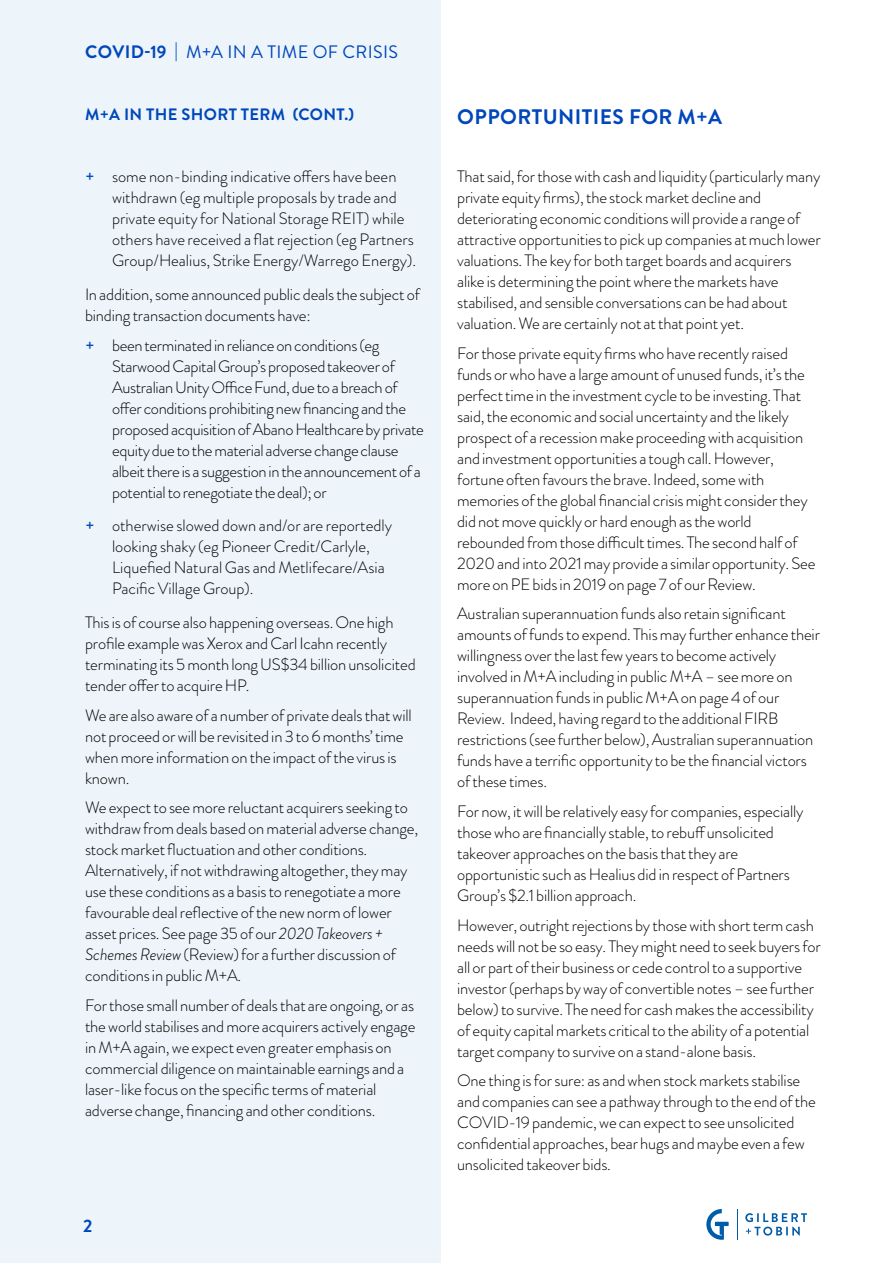
<style>
.page{position:relative;width:893px;height:1263px;background:#fff}
.page>*{position:absolute;margin:0;border:0;box-sizing:border-box;transform-origin:0 0}
.t1{font:700 21px "Brandon Grotesque";letter-spacing:.02em;color:#0047bb}
.t2{font:18px "Brandon Grotesque";letter-spacing:.02em;color:#0047bb}
.t3{font:700 18px "Brandon Grotesque";color:#0047bb}
.t4{font:300 16.5px/21px "Brandon Grotesque";letter-spacing:-.01em;color:#000}
.t5{font:700 16.5px "Brandon Grotesque";letter-spacing:.02em;color:#0047bb}
.s1{font-weight:700}
.s2{font-weight:500;color:#0047bb}
.s3{font-style:italic}
</style>
<div class="page">
<hr style="left:892px;top:0;width:1px;height:1263px;background:#091a2e">
<div style="left:0;top:0;width:440px;height:1263px;background:#edf5fa"></div>
<svg style="left:745px;top:1213px;width:62px;height:22px"></svg>
<svg style="left:706px;top:1209px;width:23px;height:31px"></svg>
<hr style="left:737px;top:1209px;width:1px;height:31px;background:#005baa">
<p class="t2" style="left:85px;top:40px;width:315px"><span class="s1">COVID-19</span> | M+A IN A TIME OF CRISIS</p>
<p class="t5" style="left:85px;top:103px;width:270px">M+A IN THE SHORT TERM (CONT.)</p>
<p class="t1" style="left:457px;top:102px;width:266px">OPPORTUNITIES FOR M+A</p>
<p class="t4" style="left:112px;top:166px;width:306px;text-indent:-27px"><span class="s2">+</span> some non-binding indicative offers have been withdrawn (eg multiple proposals by trade and private equity for National Storage REIT) while others have received a flat rejection (eg Partners Group/Healius, Strike Energy/Warrego Energy).</p>
<p class="t4" style="left:85px;top:284px;width:336px">In addition, some announced public deals the subject of binding transaction documents have:</p>
<p class="t4" style="left:112px;top:334px;width:313px;text-indent:-27px"><span class="s2">+</span> been terminated in reliance on conditions (eg Starwood Capital Group’s proposed takeover of Australian Unity Office Fund, due to a breach of offer conditions prohibiting new financing and the proposed acquisition of Abano Healthcare by private equity due to the material adverse change clause albeit there is a suggestion in the announcement of a potential to renegotiate the deal); or</p>
<p class="t4" style="left:112px;top:515px;width:281px;text-indent:-27px"><span class="s2">+</span> otherwise slowed down and/or are reportedly looking shaky (eg Pioneer Credit/Carlyle, Liquefied Natural Gas and Metlifecare/Asia Pacific Village Group).</p>
<p class="t4" style="left:85px;top:612px;width:332px">This is of course also happening overseas. One high profile example was Xerox and Carl Icahn recently terminating its 5 month long US$34 billion unsolicited tender offer to acquire HP.</p>
<p class="t4" style="left:85px;top:705px;width:328px">We are also aware of a number of private deals that will not proceed or will be revisited in 3 to 6 months’ time when more information on the impact of the virus is known.</p>
<p class="t4" style="left:85px;top:797px;width:335px">We expect to see more reluctant acquirers seeking to withdraw from deals based on material adverse change, stock market fluctuation and other conditions.<br>Alternatively, if not withdrawing altogether, they may use these conditions as a basis to renegotiate a more favourable deal reflective of the new norm of lower asset prices. See page 35 of our <span class="s3">2020 Takeovers + Schemes Review</span> (Review) for a further discussion of conditions in public M+A.</p>
<p class="t4" style="left:85px;top:995px;width:332px">For those small number of deals that are ongoing, or as the world stabilises and more acquirers actively engage in M+A again, we expect even greater emphasis on commercial diligence on maintainable earnings and a laser-like focus on the specific terms of material adverse change, financing and other conditions.</p>
<p class="t3" style="left:83px;top:1213px;width:11px">2</p>
<p class="t4" style="left:457px;top:166px;width:365px">That said, for those with cash and liquidity (particularly many private equity firms), the stock market decline and deteriorating economic conditions will provide a range of attractive opportunities to pick up companies at much lower valuations. The key for both target boards and acquirers alike is determining the point where the markets have stabilised, and sensible conversations can be had about valuation. We are certainly not at that point yet.</p>
<p class="t4" style="left:457px;top:343px;width:360px">For those private equity firms who have recently raised funds or who have a large amount of unused funds, it’s the perfect time in the investment cycle to be investing. That said, the economic and social uncertainty and the likely prospect of a recession make proceeding with acquisition and investment opportunities a tough call. However, fortune often favours the brave. Indeed, some with memories of the global financial crisis might consider they did not move quickly or hard enough as the world rebounded from those difficult times. The second half of 2020 and into 2021 may provide a similar opportunity. See more on PE bids in 2019 on page 7 of our Review.</p>
<p class="t4" style="left:457px;top:603px;width:364px">Australian superannuation funds also retain significant amounts of funds to expend. This may further enhance their willingness over the last few years to become actively involved in M+A including in public M+A – see more on superannuation funds in public M+A on page 4 of our Review. Indeed, having regard to the additional FIRB restrictions (see further below), Australian superannuation funds have a terrific opportunity to be the financial victors of these times.</p>
<p class="t4" style="left:457px;top:801px;width:348px">For now, it will be relatively easy for companies, especially those who are financially stable, to rebuff unsolicited takeover approaches on the basis that they are opportunistic such as Healius did in respect of Partners Group’s $2.1 billion approach.</p>
<p class="t4" style="left:457px;top:914px;width:365px">However, outright rejections by those with short term cash needs will not be so easy. They might need to seek buyers for all or part of their business or cede control to a supportive investor (perhaps by way of convertible notes – see further below) to survive. The need for cash makes the accessibility of equity capital markets critical to the ability of a potential target company to survive on a stand-alone basis.</p>
<p class="t4" style="left:457px;top:1070px;width:360px">One thing is for sure: as and when stock markets stabilise and companies can see a pathway through to the end of the COVID-19 pandemic, we can expect to see unsolicited confidential approaches, bear hugs and maybe even a few unsolicited takeover bids.</p>
</div>
